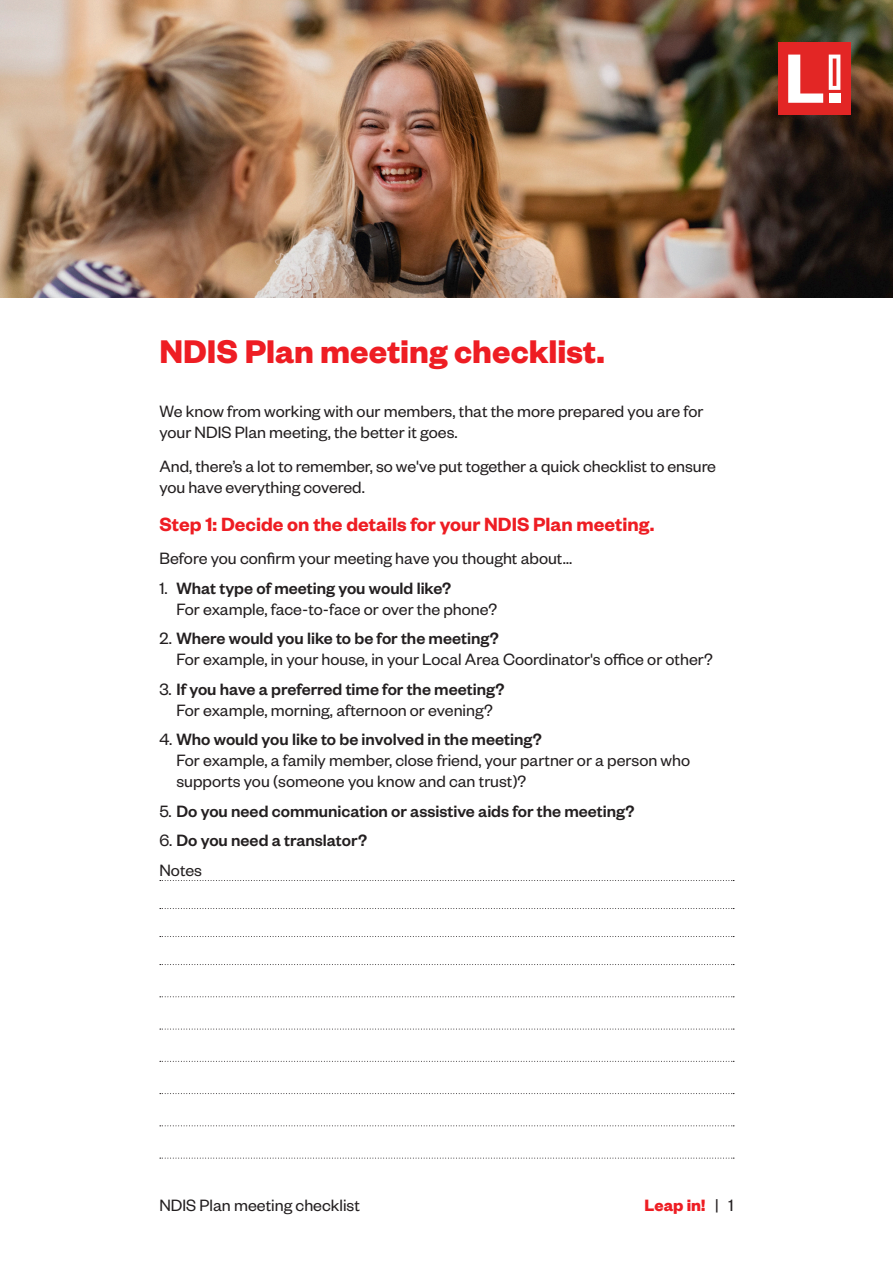
<style>
.page{position:relative;width:893px;height:1263px;background:#fff}
.page>*{position:absolute;margin:0;border:0;box-sizing:border-box;transform-origin:0 0}
.t1{font:700 36px "Founders Grotesk";color:#ee1d23}
.t2{font:600 21px "Founders Grotesk";color:#ee1d23}
.t3{font:18px/21px "Founders Grotesk";color:#231f20}
.t4{font:500 18px "Founders Grotesk";color:#231f20}
.t5{font:700 18px "Founders Grotesk";color:#ee1d23}
.s1{font-weight:500}
.s2{font-weight:400}
.s3{font-weight:400;color:#231f20}
</style>
<div class="page">
<img style="left:0;top:0;width:893px;height:298px">
<svg style="left:160px;top:880px;width:574px;height:1px"></svg>
<svg style="left:160px;top:908px;width:574px;height:1px"></svg>
<svg style="left:160px;top:936px;width:574px;height:1px"></svg>
<svg style="left:160px;top:964px;width:574px;height:1px"></svg>
<svg style="left:160px;top:996px;width:574px;height:1px"></svg>
<svg style="left:160px;top:1029px;width:574px;height:1px"></svg>
<svg style="left:160px;top:1061px;width:574px;height:1px"></svg>
<svg style="left:160px;top:1093px;width:574px;height:1px"></svg>
<svg style="left:160px;top:1125px;width:574px;height:1px"></svg>
<svg style="left:160px;top:1158px;width:574px;height:1px"></svg>
<div style="left:778px;top:43px;width:72px;height:72px;background:#e32625"></div>
<div style="left:829px;top:93px;width:11px;height:10px;background:#fff"></div>
<svg style="left:829px;top:55px;width:11px;height:35px"></svg>
<svg style="left:788px;top:55px;width:35px;height:48px"></svg>
<p class="t1" style="left:159px;top:328px;width:447px">NDIS Plan meeting checklist.</p>
<p class="t3" style="left:159px;top:400px;width:545px">We know from working with our members, that the more prepared you are for your NDIS Plan meeting, the better it goes.</p>
<p class="t3" style="left:159px;top:454px;width:558px">And, there’s a lot to remember, so we've put together a quick checklist to ensure you have everything covered.</p>
<p class="t2" style="left:159px;top:510px;width:496px">Step 1: Decide on the details for your NDIS Plan meeting.</p>
<p class="t3" style="left:159px;top:547px;width:414px">Before you confirm your meeting have you thought about…</p>
<p class="t3" style="left:176px;top:577px;width:322px;text-indent:-17px">1. <span class="s1">What type of meeting you would like?<br></span>For example, face-to-face or over the phone?</p>
<p class="t3" style="left:176px;top:627px;width:538px;text-indent:-17px">2. <span class="s1">Where would you like to be for the meeting?<br></span>For example, in your house, in your Local Area Coordinator's office or other?</p>
<p class="t3" style="left:159px;top:678px;width:346px;text-align:center">3. <span class="s1">If you have a preferred time for the meeting?<br></span>For example, morning, afternoon or evening?</p>
<p class="t3" style="left:176px;top:728px;width:515px;text-indent:-17px">4. <span class="s1">Who would you like to be involved in the meeting?<br></span>For example, a family member, close friend, your partner or a person who supports you (someone you know and can trust)?</p>
<p class="t4" style="left:159px;top:800px;width:477px"><span class="s2">5.</span> Do you need communication or assistive aids for the meeting?</p>
<p class="t4" style="left:159px;top:829px;width:209px"><span class="s2">6.</span> Do you need a translator?</p>
<p class="t3" style="left:159px;top:859px;width:44px">Notes</p>
<p class="t3" style="left:159px;top:1193px;width:202px">NDIS Plan meeting checklist</p>
<p class="t5" style="left:644px;top:1193px;width:90px">Leap in! <span class="s3">| 1</span></p>
</div>
